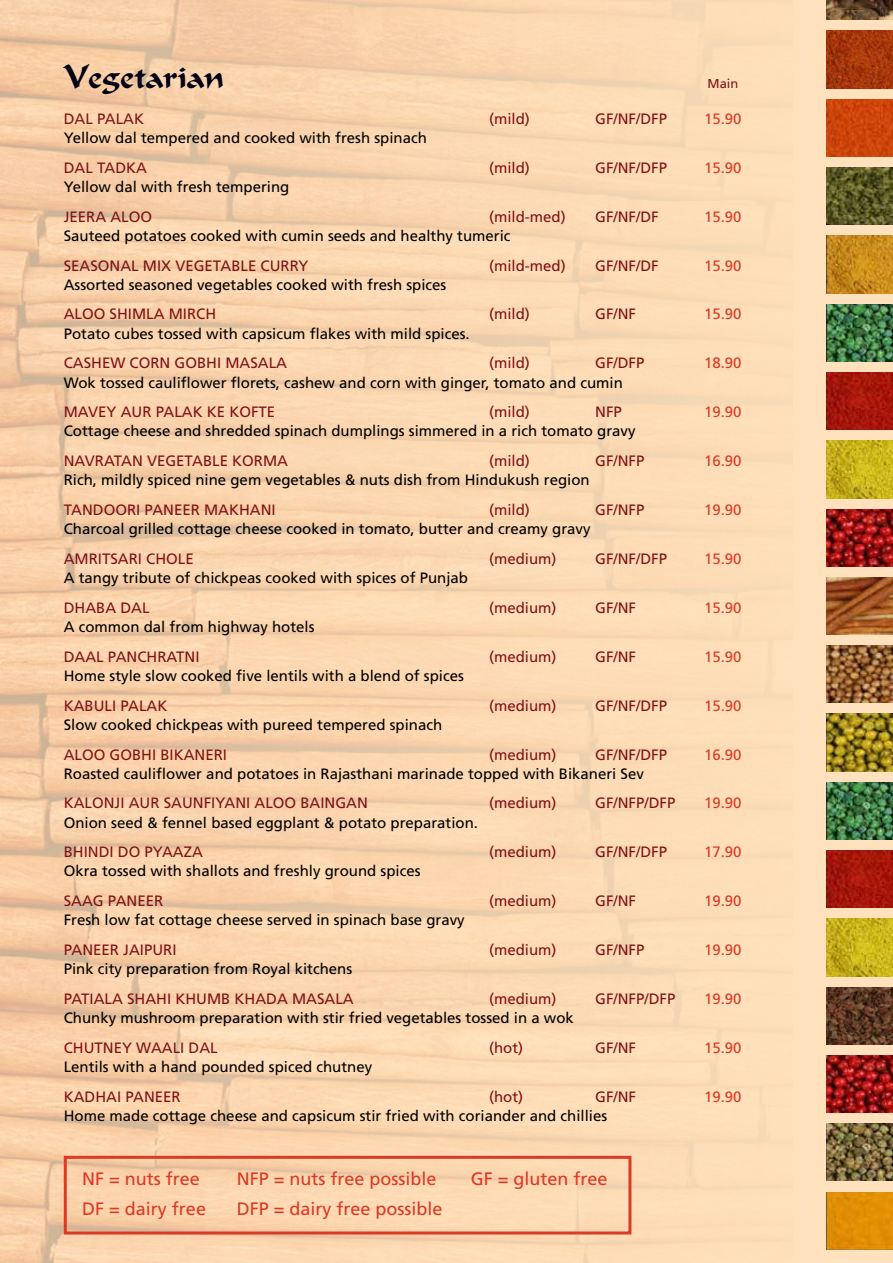
<style>
.page{position:relative;width:893px;height:1263px;background:#ffe2bd}
.page>*{position:absolute;margin:0;border:0;box-sizing:border-box;transform-origin:0 0}
.t1{font:100 24px "Brushit";color:#010015;scale:1.3 1}
.t2{font:18px "Frutiger";color:#da3a26}
.t3{font:15px "Frutiger";color:#000}
.t4{font:15px "Frutiger";color:#7f1416}
.t5{font:15px "Frutiger";color:#da3a26}
.t6{font:12.9px "Frutiger";color:#7f1416}
</style>
<div class="page">
<img style="left:827px;top:0;width:66px;height:20px">
<img style="left:827px;top:441px;width:66px;height:57px">
<img style="left:827px;top:919px;width:66px;height:57px">
<img style="left:827px;top:372px;width:66px;height:58px">
<img style="left:827px;top:850px;width:66px;height:58px">
<img style="left:827px;top:304px;width:66px;height:57px">
<img style="left:827px;top:782px;width:66px;height:57px">
<img style="left:827px;top:236px;width:66px;height:57px">
<img style="left:827px;top:714px;width:66px;height:57px">
<img style="left:827px;top:1192px;width:66px;height:57px">
<img style="left:827px;top:168px;width:66px;height:57px">
<img style="left:827px;top:646px;width:66px;height:57px">
<img style="left:827px;top:1124px;width:66px;height:57px">
<img style="left:827px;top:99px;width:66px;height:58px">
<img style="left:827px;top:577px;width:66px;height:58px">
<img style="left:827px;top:1055px;width:66px;height:58px">
<img style="left:827px;top:31px;width:66px;height:57px">
<img style="left:827px;top:509px;width:66px;height:57px">
<img style="left:827px;top:987px;width:66px;height:57px">
<img style="left:0;top:0;width:737px;height:1263px">
<div style="left:64px;top:1156px;width:567px;height:78px;border:3px solid #da3a26"></div>
<h1 class="t1" style="left:64px;top:61px;width:125px">Vegetarian</h1>
<p class="t6" style="left:707px;top:76px;width:32px">Main</p>
<p class="t4" style="left:64px;top:110px;width:82px">DAL PALAK</p>
<p class="t4" style="left:489px;top:110px;width:42px">(mild)</p>
<p class="t4" style="left:595px;top:110px;width:73px">GF/NF/DFP</p>
<p class="t5" style="left:704px;top:110px;width:39px">15.90</p>
<p class="t3" style="left:64px;top:129px;width:365px">Yellow dal tempered and cooked with fresh spinach</p>
<p class="t4" style="left:64px;top:159px;width:85px">DAL TADKA</p>
<p class="t4" style="left:489px;top:159px;width:42px">(mild)</p>
<p class="t4" style="left:595px;top:159px;width:73px">GF/NF/DFP</p>
<p class="t5" style="left:704px;top:159px;width:39px">15.90</p>
<p class="t3" style="left:64px;top:178px;width:227px">Yellow dal with fresh tempering</p>
<p class="t4" style="left:64px;top:208px;width:90px">JEERA ALOO</p>
<p class="t4" style="left:489px;top:208px;width:78px">(mild-med)</p>
<p class="t4" style="left:595px;top:208px;width:65px">GF/NF/DF</p>
<p class="t5" style="left:704px;top:208px;width:39px">15.90</p>
<p class="t3" style="left:64px;top:227px;width:448px">Sauteed potatoes cooked with cumin seeds and healthy tumeric</p>
<p class="t4" style="left:64px;top:257px;width:246px">SEASONAL MIX VEGETABLE CURRY</p>
<p class="t4" style="left:489px;top:257px;width:78px">(mild-med)</p>
<p class="t4" style="left:595px;top:257px;width:65px">GF/NF/DF</p>
<p class="t5" style="left:704px;top:257px;width:39px">15.90</p>
<p class="t3" style="left:64px;top:276px;width:384px">Assorted seasoned vegetables cooked with fresh spices</p>
<p class="t4" style="left:64px;top:305px;width:154px">ALOO SHIMLA MIRCH</p>
<p class="t4" style="left:489px;top:305px;width:42px">(mild)</p>
<p class="t4" style="left:595px;top:305px;width:42px">GF/NF</p>
<p class="t5" style="left:704px;top:305px;width:39px">15.90</p>
<p class="t3" style="left:64px;top:325px;width:407px">Potato cubes tossed with capsicum flakes with mild spices.</p>
<p class="t4" style="left:64px;top:354px;width:225px">CASHEW CORN GOBHI MASALA</p>
<p class="t4" style="left:489px;top:354px;width:42px">(mild)</p>
<p class="t4" style="left:595px;top:354px;width:51px">GF/DFP</p>
<p class="t5" style="left:704px;top:354px;width:39px">18.90</p>
<p class="t3" style="left:64px;top:373px;width:561px">Wok tossed cauliflower florets, cashew and corn with ginger, tomato and cumin</p>
<p class="t4" style="left:64px;top:403px;width:213px">MAVEY AUR PALAK KE KOFTE</p>
<p class="t4" style="left:489px;top:403px;width:42px">(mild)</p>
<p class="t4" style="left:595px;top:403px;width:28px">NFP</p>
<p class="t5" style="left:704px;top:403px;width:39px">19.90</p>
<p class="t3" style="left:64px;top:422px;width:573px">Cottage cheese and shredded spinach dumplings simmered in a rich tomato gravy</p>
<p class="t4" style="left:64px;top:452px;width:226px">NAVRATAN VEGETABLE KORMA</p>
<p class="t4" style="left:489px;top:452px;width:42px">(mild)</p>
<p class="t4" style="left:595px;top:452px;width:51px">GF/NFP</p>
<p class="t5" style="left:704px;top:452px;width:39px">16.90</p>
<p class="t3" style="left:64px;top:471px;width:527px">Rich, mildly spiced nine gem vegetables &amp; nuts dish from Hindukush region</p>
<p class="t4" style="left:64px;top:501px;width:213px">TANDOORI PANEER MAKHANI</p>
<p class="t4" style="left:489px;top:501px;width:42px">(mild)</p>
<p class="t4" style="left:595px;top:501px;width:51px">GF/NFP</p>
<p class="t5" style="left:704px;top:501px;width:39px">19.90</p>
<p class="t3" style="left:64px;top:520px;width:528px">Charcoal grilled cottage cheese cooked in tomato, butter and creamy gravy</p>
<p class="t4" style="left:64px;top:550px;width:132px">AMRITSARI CHOLE</p>
<p class="t4" style="left:489px;top:550px;width:69px">(medium)</p>
<p class="t4" style="left:595px;top:550px;width:73px">GF/NF/DFP</p>
<p class="t5" style="left:704px;top:550px;width:39px">15.90</p>
<p class="t3" style="left:64px;top:569px;width:406px">A tangy tribute of chickpeas cooked with spices of Punjab</p>
<p class="t4" style="left:64px;top:599px;width:87px">DHABA DAL</p>
<p class="t4" style="left:489px;top:599px;width:69px">(medium)</p>
<p class="t4" style="left:595px;top:599px;width:42px">GF/NF</p>
<p class="t5" style="left:704px;top:599px;width:39px">15.90</p>
<p class="t3" style="left:64px;top:618px;width:252px">A common dal from highway hotels</p>
<p class="t4" style="left:64px;top:648px;width:137px">DAAL PANCHRATNI</p>
<p class="t4" style="left:489px;top:648px;width:69px">(medium)</p>
<p class="t4" style="left:595px;top:648px;width:42px">GF/NF</p>
<p class="t5" style="left:704px;top:648px;width:39px">15.90</p>
<p class="t3" style="left:64px;top:667px;width:402px">Home style slow cooked five lentils with a blend of spices</p>
<p class="t4" style="left:64px;top:697px;width:105px">KABULI PALAK</p>
<p class="t4" style="left:489px;top:697px;width:69px">(medium)</p>
<p class="t4" style="left:595px;top:697px;width:73px">GF/NF/DFP</p>
<p class="t5" style="left:704px;top:697px;width:39px">15.90</p>
<p class="t3" style="left:64px;top:716px;width:380px">Slow cooked chickpeas with pureed tempered spinach</p>
<p class="t4" style="left:64px;top:745px;width:165px">ALOO GOBHI BIKANERI</p>
<p class="t4" style="left:489px;top:745px;width:69px">(medium)</p>
<p class="t4" style="left:595px;top:745px;width:73px">GF/NF/DFP</p>
<p class="t5" style="left:704px;top:745px;width:39px">16.90</p>
<p class="t3" style="left:64px;top:765px;width:582px">Roasted cauliflower and potatoes in Rajasthani marinade topped with Bikaneri Sev</p>
<p class="t4" style="left:64px;top:794px;width:306px">KALONJI AUR SAUNFIYANI ALOO BAINGAN</p>
<p class="t4" style="left:489px;top:794px;width:69px">(medium)</p>
<p class="t4" style="left:595px;top:794px;width:82px">GF/NFP/DFP</p>
<p class="t5" style="left:704px;top:794px;width:39px">19.90</p>
<p class="t3" style="left:64px;top:813px;width:416px">Onion seed &amp; fennel based eggplant &amp; potato preparation.</p>
<p class="t4" style="left:64px;top:843px;width:141px">BHINDI DO PYAAZA</p>
<p class="t4" style="left:489px;top:843px;width:69px">(medium)</p>
<p class="t4" style="left:595px;top:843px;width:73px">GF/NF/DFP</p>
<p class="t5" style="left:704px;top:843px;width:39px">17.90</p>
<p class="t3" style="left:64px;top:862px;width:358px">Okra tossed with shallots and freshly ground spices</p>
<p class="t4" style="left:64px;top:892px;width:101px">SAAG PANEER</p>
<p class="t4" style="left:489px;top:892px;width:69px">(medium)</p>
<p class="t4" style="left:595px;top:892px;width:42px">GF/NF</p>
<p class="t5" style="left:704px;top:892px;width:39px">19.90</p>
<p class="t3" style="left:64px;top:911px;width:402px">Fresh low fat cottage cheese served in spinach base gravy</p>
<p class="t4" style="left:64px;top:941px;width:114px">PANEER JAIPURI</p>
<p class="t4" style="left:489px;top:941px;width:69px">(medium)</p>
<p class="t4" style="left:595px;top:941px;width:51px">GF/NFP</p>
<p class="t5" style="left:704px;top:941px;width:39px">19.90</p>
<p class="t3" style="left:64px;top:960px;width:290px">Pink city preparation from Royal kitchens</p>
<p class="t4" style="left:64px;top:990px;width:291px">PATIALA SHAHI KHUMB KHADA MASALA</p>
<p class="t4" style="left:489px;top:990px;width:69px">(medium)</p>
<p class="t4" style="left:595px;top:990px;width:82px">GF/NFP/DFP</p>
<p class="t5" style="left:704px;top:990px;width:39px">19.90</p>
<p class="t3" style="left:64px;top:1009px;width:512px">Chunky mushroom preparation with stir fried vegetables tossed in a wok</p>
<p class="t4" style="left:64px;top:1039px;width:155px">CHUTNEY WAALI DAL</p>
<p class="t4" style="left:489px;top:1039px;width:36px">(hot)</p>
<p class="t4" style="left:595px;top:1039px;width:42px">GF/NF</p>
<p class="t5" style="left:704px;top:1039px;width:39px">15.90</p>
<p class="t3" style="left:64px;top:1058px;width:310px">Lentils with a hand pounded spiced chutney</p>
<p class="t4" style="left:64px;top:1088px;width:118px">KADHAI PANEER</p>
<p class="t4" style="left:489px;top:1088px;width:36px">(hot)</p>
<p class="t4" style="left:595px;top:1088px;width:42px">GF/NF</p>
<p class="t5" style="left:704px;top:1088px;width:39px">19.90</p>
<p class="t3" style="left:64px;top:1107px;width:545px">Home made cottage cheese and capsicum stir fried with coriander and chillies</p>
<p class="t2" style="left:82px;top:1168px;width:119px">NF = nuts free</p>
<p class="t2" style="left:237px;top:1168px;width:201px">NFP = nuts free possible</p>
<p class="t2" style="left:471px;top:1168px;width:138px">GF = gluten free</p>
<p class="t2" style="left:82px;top:1198px;width:125px">DF = dairy free</p>
<p class="t2" style="left:237px;top:1198px;width:207px">DFP = dairy free possible</p>
</div>
